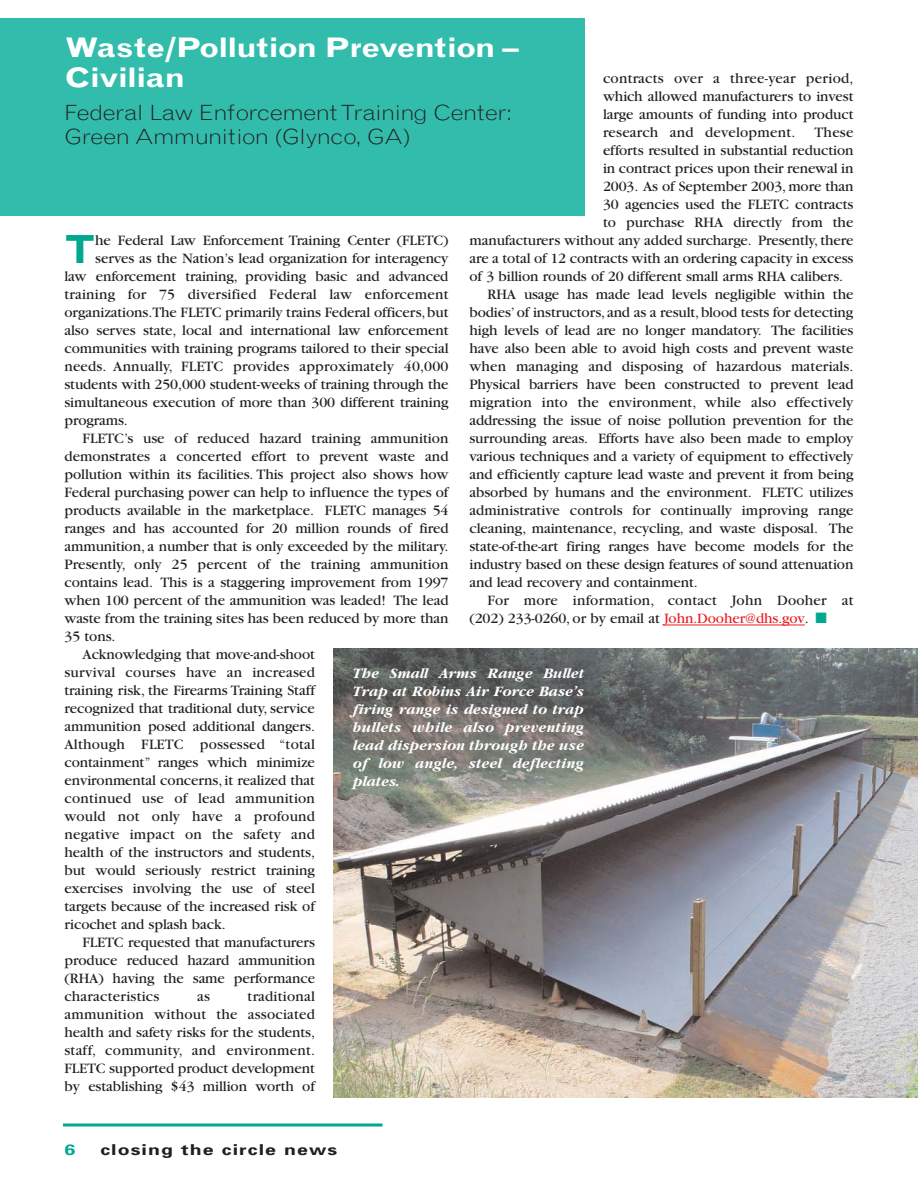
<style>
.page{position:relative;width:918px;height:1188px;background:#fff}
.page>*{position:absolute;margin:0;border:0;box-sizing:border-box;transform-origin:0 0}
.t1{font:700 38.85px "Grotesque";color:#00a890}
.t2{font:700 27px/30px "Grotesque";letter-spacing:-.04em;color:#fff;scale:1.2 1}
.t3{font:300 21px/24px "Grotesque";letter-spacing:-.035em;color:#231f20;scale:1.2 1}
.t4{font:15px/18px "Garamond";letter-spacing:-.005em;color:#231f20;text-align:justify}
.t5{font:15px "Garamond";letter-spacing:.015em;color:#231f20}
.t6{font:italic 700 15px/18px "Garamond";letter-spacing:.005em;color:#fff;text-align:justify}
.t7{font:700 15px "Univers";letter-spacing:.055em;color:#231f20;scale:1.3 1}
.t8{font:700 15px "Univers";color:#00a890;scale:1.3 1}
.s1{color:#ed1e25}
.s2{color:#00a890}
</style>
<div class="page">
<hr style="left:669px;top:625px;width:121px;height:1px;background:#ed1e25">
<svg style="left:790px;top:625px;width:15px;height:1px"></svg>
<hr style="left:63px;top:1124px;width:319px;height:2px;background:#00a890">
<div style="left:0;top:18px;width:585px;height:198px;background:#32bcab"></div>
<img style="left:333px;top:648px;width:585px;height:450px">
<h2 class="t2" style="left:64px;top:35px;width:380px">Waste/Pollution Prevention –<br>Civilian</h2>
<h3 class="t3" style="left:64px;top:102px;width:375px">Federal Law Enforcement Training Center:<br>Green Ammunition (Glynco, GA)</h3>
<p class="t4" style="left:603px;top:71px;width:252px">contracts over a three-year period, which allowed manufacturers to invest large amounts of funding into product research and development.</p>
<p class="t4" style="left:815px;top:125px;width:40px">These</p>
<p class="t4" style="left:603px;top:143px;width:252px">efforts resulted in substantial reduction</p>
<p class="t4" style="left:603px;top:161px;width:252px">in contract prices upon their renewal in</p>
<p class="t4" style="left:603px;top:179px;width:252px">2003. As of September 2003, more than</p>
<p class="t4" style="left:603px;top:197px;width:252px">30 agencies used the FLETC contracts</p>
<p class="t4" style="left:603px;top:215px;width:252px">to purchase RHA directly from the</p>
<p class="t4" style="left:470px;top:233px;width:385px">manufacturers without any added surcharge. Presently, there</p>
<p class="t4" style="left:470px;top:251px;width:386px">are a total of 12 contracts with an ordering capacity in excess</p>
<p class="t4" style="left:470px;top:269px;width:375px">of 3 billion rounds of 20 different small arms RHA calibers.</p>
<p class="t4" style="left:488px;top:287px;width:367px">RHA usage has made lead levels negligible within the</p>
<p class="t4" style="left:470px;top:305px;width:386px">bodies’of instructors,and as a result,blood tests for detecting</p>
<p class="t4" style="left:470px;top:323px;width:385px">high levels of lead are no longer mandatory. The facilities</p>
<p class="t4" style="left:470px;top:341px;width:386px">have also been able to avoid high costs and prevent waste</p>
<p class="t4" style="left:470px;top:359px;width:386px">when managing and disposing of hazardous materials.</p>
<p class="t4" style="left:470px;top:377px;width:386px">Physical barriers have been constructed to prevent lead</p>
<p class="t4" style="left:470px;top:395px;width:386px">migration into the environment, while also effectively</p>
<p class="t4" style="left:470px;top:413px;width:386px">addressing the issue of noise pollution prevention for the</p>
<p class="t4" style="left:470px;top:431px;width:385px">surrounding areas. Efforts have also been made to employ</p>
<p class="t4" style="left:470px;top:449px;width:385px">various techniques and a variety of equipment to effectively</p>
<p class="t4" style="left:470px;top:467px;width:386px">and efficiently capture lead waste and prevent it from being</p>
<p class="t4" style="left:470px;top:485px;width:386px">absorbed by humans and the environment. FLETC utilizes</p>
<p class="t4" style="left:470px;top:503px;width:385px">administrative controls for continually improving range</p>
<p class="t4" style="left:470px;top:521px;width:386px">cleaning, maintenance, recycling, and waste disposal. The</p>
<p class="t4" style="left:470px;top:539px;width:385px">state-of-the-art firing ranges have become models for the</p>
<p class="t4" style="left:470px;top:557px;width:385px">industry based on these design features of sound attenuation</p>
<p class="t4" style="left:470px;top:575px;width:230px">and lead recovery and containment.</p>
<p class="t5" style="left:488px;top:595px;width:368px">For more information, contact John Dooher at</p>
<p class="t4" style="left:470px;top:611px;width:359px">(202) 233-0260, or by email at <span class="s1">John.Dooher@dhs.gov</span>. <span class="s2">■</span></p>
<h1 class="t1" style="left:64px;top:235px;width:33px">T</h1>
<p class="t4" style="left:95px;top:233px;width:355px">he Federal Law Enforcement Training Center (FLETC)</p>
<p class="t4" style="left:95px;top:251px;width:355px">serves as the Nation’s lead organization for interagency</p>
<p class="t4" style="left:64px;top:269px;width:386px">law enforcement training, providing basic and advanced</p>
<p class="t5" style="left:64px;top:289px;width:386px">training for 75 diversified Federal law enforcement</p>
<p class="t4" style="left:64px;top:305px;width:386px">organizations.The FLETC primarily trains Federal officers,but</p>
<p class="t4" style="left:64px;top:323px;width:386px">also serves state, local and international law enforcement</p>
<p class="t4" style="left:64px;top:341px;width:386px">communities with training programs tailored to their special</p>
<p class="t4" style="left:64px;top:359px;width:385px">needs. Annually, FLETC provides approximately 40,000</p>
<p class="t4" style="left:64px;top:377px;width:386px">students with 250,000 student-weeks of training through the</p>
<p class="t4" style="left:64px;top:395px;width:386px">simultaneous execution of more than 300 different training</p>
<p class="t4" style="left:64px;top:413px;width:65px">programs.</p>
<p class="t4" style="left:82px;top:431px;width:368px">FLETC’s use of reduced hazard training ammunition</p>
<p class="t4" style="left:64px;top:449px;width:386px">demonstrates a concerted effort to prevent waste and</p>
<p class="t4" style="left:64px;top:467px;width:386px">pollution within its facilities. This project also shows how</p>
<p class="t4" style="left:64px;top:485px;width:385px">Federal purchasing power can help to influence the types of</p>
<p class="t4" style="left:64px;top:503px;width:386px">products available in the marketplace. FLETC manages 54</p>
<p class="t4" style="left:64px;top:521px;width:386px">ranges and has accounted for 20 million rounds of fired</p>
<p class="t4" style="left:64px;top:539px;width:386px">ammunition, a number that is only exceeded by the military.</p>
<p class="t4" style="left:64px;top:557px;width:385px">Presently, only 25 percent of the training ammunition</p>
<p class="t4" style="left:64px;top:575px;width:386px">contains lead. This is a staggering improvement from 1997</p>
<p class="t4" style="left:64px;top:593px;width:386px">when 100 percent of the ammunition was leaded! The lead</p>
<p class="t4" style="left:64px;top:611px;width:386px">waste from the training sites has been reduced by more than</p>
<p class="t4" style="left:64px;top:629px;width:52px">35 tons.</p>
<p class="t4" style="left:82px;top:647px;width:234px">Acknowledging that move-and-shoot</p>
<p class="t5" style="left:64px;top:667px;width:252px">survival courses have an increased</p>
<p class="t4" style="left:64px;top:683px;width:252px">training risk, the Firearms Training Staff</p>
<p class="t4" style="left:64px;top:701px;width:252px">recognized that traditional duty, service</p>
<p class="t4" style="left:64px;top:719px;width:252px">ammunition posed additional dangers.</p>
<p class="t5" style="left:64px;top:739px;width:252px">Although FLETC possessed “total</p>
<p class="t4" style="left:64px;top:755px;width:252px">containment” ranges which minimize</p>
<p class="t4" style="left:64px;top:773px;width:252px">environmental concerns, it realized that</p>
<p class="t5" style="left:64px;top:793px;width:252px">continued use of lead ammunition</p>
<p class="t5" style="left:64px;top:811px;width:252px">would not only have a profound</p>
<p class="t5" style="left:64px;top:829px;width:252px">negative impact on the safety and</p>
<p class="t4" style="left:64px;top:845px;width:252px">health of the instructors and students,</p>
<p class="t4" style="left:64px;top:863px;width:252px">but would seriously restrict training</p>
<p class="t4" style="left:64px;top:881px;width:252px">exercises involving the use of steel</p>
<p class="t4" style="left:64px;top:899px;width:252px">targets because of the increased risk of</p>
<p class="t4" style="left:64px;top:917px;width:163px">ricochet and splash back.</p>
<p class="t4" style="left:82px;top:935px;width:234px">FLETC requested that manufacturers</p>
<p class="t4" style="left:64px;top:953px;width:252px">produce reduced hazard ammunition</p>
<p class="t4" style="left:64px;top:971px;width:252px">(RHA) having the same performance</p>
<p class="t5" style="left:64px;top:991px;width:97px">characteristics</p>
<p class="t4" style="left:197px;top:989px;width:14px">as</p>
<p class="t6" style="left:352px;top:665px;width:233px">The Small Arms Range Bullet Trap at Robins Air Force Base’s firing range is designed to trap bullets while also preventing lead dispersion through the use of low angle, steel deflecting plates.</p>
<p class="t4" style="left:64px;top:989px;width:252px;text-indent:183px">traditional ammunition without the associated health and safety risks for the students, staff, community, and environment.<br>FLETC supported product development by establishing $43 million worth of</p>
<p class="t8" style="left:64px;top:1144px;width:10px">6</p>
<p class="t7" style="left:101px;top:1144px;width:184px">closing the circle news</p>
</div>
